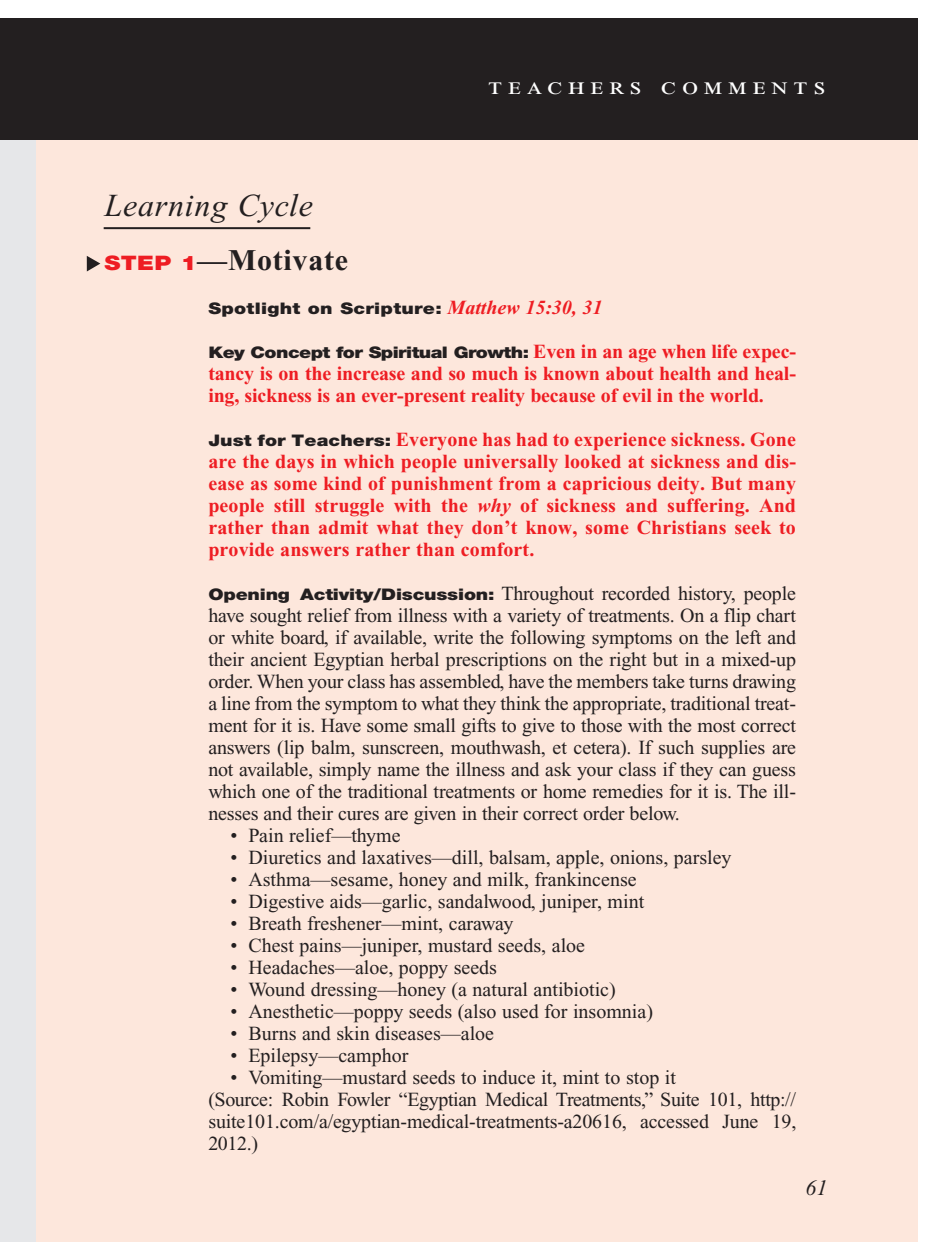
<style>
.page{position:relative;width:936px;height:1260px;background:#fff}
.page>*{position:absolute;margin:0;border:0;box-sizing:border-box;transform-origin:0 0}
.Main_Head_Teachers_C{font:italic 32px "Times New Roman PS Std";letter-spacing:.025em;color:#231f20}
.T_Aim_bodyXindent{font:700 30px "Times New Roman PS Std";letter-spacing:.025em;color:#231f20}
.t1{font:24px "Times New Roman PS Std";letter-spacing:.2em;color:#fff;scale:1.2 1}
.t2{font:italic 22px "Times New Roman PS Std";color:#231f20}
.Objectives_Body_Text{font:20px/22px "Times New Roman PS Std";color:#231f20;text-align:justify}
.Objectives_Body_Text-2{font:700 20px/22px "Times New Roman PS Std";letter-spacing:-.01em;color:#ee1d23}
.Objectives_Body_Text-3{font:900 16px "Helvetica Neue LT Std";letter-spacing:-.03em;color:#231f20;scale:1.2 1}
.Objectives_Body_Text-4{font:900 16px "Helvetica Neue LT Std";letter-spacing:.015em;color:#231f20;scale:1.2 1}
.s1{font-family:"Helvetica Neue LT Std";font-weight:900;font-size:20px;color:#ee1d23}
.s2{font-family:"Times New Roman PS Std";font-weight:700;font-style:italic;font-size:20px;color:#ee1d23}
.s3{font-family:"Times New Roman PS Std";font-weight:700;font-size:20px;color:#ee1d23}
.s4{font-family:"Helvetica Neue LT Std";font-weight:900;font-size:16px;color:#231f20}
.s5{font-style:italic}
.s6{font-family:"Helvetica Neue LT Std";font-weight:900;font-size:16px}
</style>
<div class="page">
<div style="left:36px;top:136px;width:882px;height:1106px;background:#fde7dc"></div>
<div style="left:0;top:136px;width:36px;height:1106px;background:#e6e7e9"></div>
<div style="left:36px;top:18px;width:882px;height:122px;background:#231f20"></div>
<div style="left:0;top:18px;width:36px;height:122px;background:#231f20"></div>
<svg style="left:87px;top:256px;width:13px;height:15px"></svg>
<hr style="left:104px;top:227px;width:206px;height:2px;background:#231f20">
<p class="t1" style="left:488px;top:73px;width:283px">teachers comments</p>
<p class="Main_Head_Teachers_C" style="left:104px;top:188px;width:210px">Learning Cycle</p>
<p class="T_Aim_bodyXindent" style="left:104px;top:244px;width:245px"><span class="s1">STEP 1</span>—Motivate</p>
<p class="Objectives_Body_Text-4" style="left:208px;top:299px;width:330px">Spotlight on Scripture: <span class="s2">Matthew 15:30, 31</span></p>
<p class="Objectives_Body_Text-3" style="left:208px;top:343px;width:491px">Key Concept for Spiritual Growth: <span class="s3">Even in an age when life expec-</span></p>
<p class="Objectives_Body_Text-2" style="left:208px;top:363px;width:589px">tancy is on the increase and so much is known about health and heal&shy;ing, sickness is an ever-present reality because of evil in the world.</p>
<p class="Objectives_Body_Text-2" style="left:208px;top:429px;width:589px;text-align:justify"><span class="s4">Just for Teachers:</span> Everyone has had to experience sickness. Gone are the days in which people universally looked at sickness and dis&shy;ease as some kind of punishment from a capricious deity. But many people still struggle with the <span class="s5">why</span> of sickness and suffering. And rather than admit what they don’t know, some Christians seek to provide answers rather than comfort.</p>
<p class="Objectives_Body_Text" style="left:208px;top:583px;width:589px"><span class="s6">Opening Activity/Discussion:</span> Throughout recorded history, people have sought relief from illness with a variety of treatments. On a flip chart or white board, if available, write the following symptoms on the left and their ancient Egyptian herbal prescriptions on the right but in a mixed-up order. When your class has assembled, have the members take turns drawing a line from the symptom to what they think the appropriate, traditional treat&shy;ment for it is. Have some small gifts to give to those with the most correct answers (lip balm, sunscreen, mouthwash, et cetera). If such supplies are not available, simply name the illness and ask your class if they can guess which one of the traditional treatments or home remedies for it is. The ill&shy;nesses and their cures are given in their correct order below.</p>
<p class="Objectives_Body_Text" style="left:230px;top:825px;width:172px">• Pain relief—thyme</p>
<p class="Objectives_Body_Text" style="left:230px;top:847px;width:502px">• Diuretics and laxatives—dill, balsam, apple, onions, parsley</p>
<p class="Objectives_Body_Text" style="left:230px;top:869px;width:408px">• Asthma—sesame, honey and milk, frankincense</p>
<p class="Objectives_Body_Text" style="left:230px;top:891px;width:415px">• Digestive aids—garlic, sandalwood, juniper, mint</p>
<p class="Objectives_Body_Text" style="left:230px;top:913px;width:285px">• Breath freshener—mint, caraway</p>
<p class="Objectives_Body_Text" style="left:230px;top:935px;width:356px">• Chest pains—juniper, mustard seeds, aloe</p>
<p class="Objectives_Body_Text" style="left:230px;top:957px;width:268px">• Headaches—aloe, poppy seeds</p>
<p class="Objectives_Body_Text" style="left:230px;top:979px;width:387px">• Wound dressing—honey (a natural antibiotic)</p>
<p class="Objectives_Body_Text" style="left:230px;top:1001px;width:424px">• Anesthetic—poppy seeds (also used for insomnia)</p>
<p class="Objectives_Body_Text" style="left:230px;top:1023px;width:265px">• Burns and skin diseases—aloe</p>
<p class="Objectives_Body_Text" style="left:230px;top:1045px;width:179px">• Epilepsy—camphor</p>
<p class="Objectives_Body_Text" style="left:230px;top:1067px;width:447px">• Vomiting—mustard seeds to induce it, mint to stop it</p>
<p class="Objectives_Body_Text" style="left:208px;top:1089px;width:590px">(Source: Robin Fowler “Egyptian Medical Treatments,” Suite 101, http:// suite101.com/a/egyptian-medical-treatments-a20616, accessed June 19, 2012.)</p>
<p class="t2" style="left:805px;top:1176px;width:23px">61</p>
</div>
